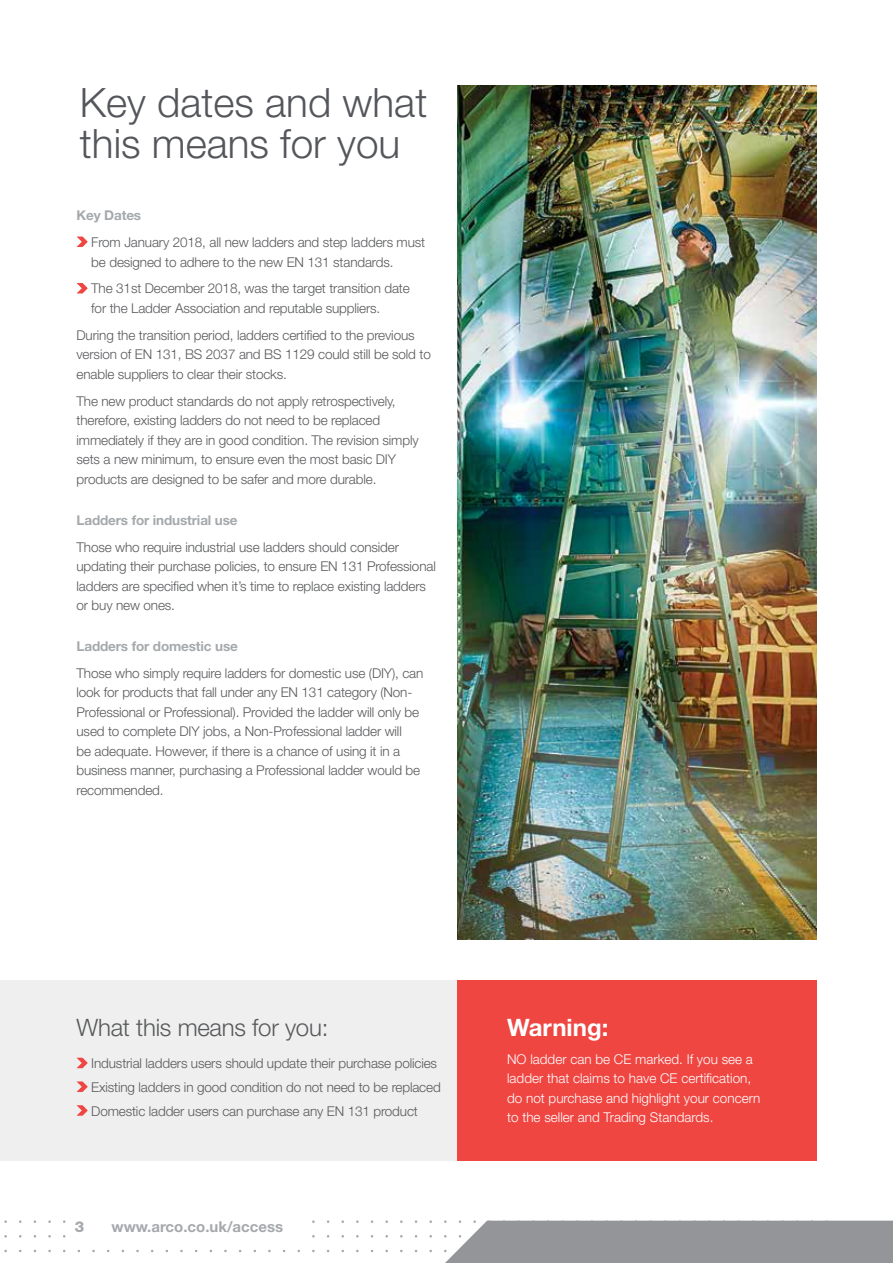
<style>
.page{position:relative;width:893px;height:1263px;background:#fff}
.page>*{position:absolute;margin:0;border:0;box-sizing:border-box;transform-origin:0 0}
.t1{font:300 40.5px/40.5px "Helvetica Neue";color:#54565b}
.t2{font:300 24px "Helvetica Neue";letter-spacing:-.01em;color:#58595b}
.t3{font:700 24px "Helvetica Neue";color:#fff}
.t4{font:700 15px "Helvetica Neue";color:#a5a9ac}
.t5{font:800 15px "Helvetica Neue";color:#a5a9ac}
.t6{font:300 13.5px/19.5px "Helvetica Neue";letter-spacing:-.01em;color:#58595b}
.t7{font:300 13.5px/19.5px "Helvetica Neue";color:#fff}
.t8{font:700 13.5px "Helvetica Neue";letter-spacing:-.01em;color:#a5a9ac}
</style>
<div class="page">
<svg style="left:430px;top:1220px;width:463px;height:43px"></svg>
<svg style="left:77px;top:237px;width:11px;height:10px"></svg>
<svg style="left:77px;top:283px;width:11px;height:10px"></svg>
<img style="left:457px;top:85px;width:359px;height:855px">
<div style="left:0;top:981px;width:507px;height:180px;background:#efefef"></div>
<svg style="left:77px;top:1058px;width:11px;height:10px"></svg>
<svg style="left:77px;top:1081px;width:11px;height:11px"></svg>
<svg style="left:77px;top:1105px;width:11px;height:11px"></svg>
<div style="left:457px;top:981px;width:359px;height:180px;background:#ef4642"></div>
<h1 class="t1" style="left:80px;top:81px;width:349px">Key dates and what this means for you</h1>
<p class="t8" style="left:77px;top:207px;width:66px">Key Dates</p>
<p class="t6" style="left:91px;top:232px;width:335px">From January 2018, all new ladders and step ladders must be designed to adhere to the new EN 131 standards.</p>
<p class="t6" style="left:91px;top:279px;width:320px">The 31st December 2018, was the target transition date for the Ladder Association and reputable suppliers.</p>
<p class="t6" style="left:77px;top:325px;width:356px">During the transition period, ladders certified to the previous version of EN 131, BS 2037 and BS 1129 could still be sold to enable suppliers to clear their stocks.</p>
<p class="t6" style="left:77px;top:391px;width:344px">The new product standards do not apply retrospectively, therefore, existing ladders do not need to be replaced immediately if they are in good condition. The revision simply sets a new minimum, to ensure even the most basic DIY products are designed to be safer and more durable.</p>
<p class="t8" style="left:77px;top:511px;width:163px">Ladders for industrial use</p>
<p class="t6" style="left:77px;top:537px;width:361px">Those who require industrial use ladders should consider updating their purchase policies, to ensure EN 131 Professional ladders are specified when it’s time to replace existing ladders or buy new ones.</p>
<p class="t8" style="left:77px;top:638px;width:163px">Ladders for domestic use</p>
<p class="t6" style="left:77px;top:663px;width:348px">Those who simply require ladders for domestic use (DIY), can look for products that fall under any EN 131 category (Non-Professional or Professional). Provided the ladder will only be used to complete DIY jobs, a Non-Professional ladder will<br>be adequate. However, if there is a chance of using it in a business manner, purchasing a Professional ladder would be recommended.</p>
<h2 class="t2" style="left:77px;top:1013px;width:253px">What this means for you:</h2>
<p class="t6" style="left:91px;top:1051px;width:351px;line-height:23.7px">Industrial ladders users should update their purchase policies<br>Existing ladders in good condition do not need to be replaced<br>Domestic ladder users can purchase any EN 131 product</p>
<p class="t5" style="left:75px;top:1218px;width:11px">3</p>
<p class="t4" style="left:111px;top:1218px;width:173px">www.arco.co.uk/access</p>
<h2 class="t3" style="left:507px;top:1012px;width:103px">Warning:</h2>
<p class="t7" style="left:507px;top:1049px;width:255px">NO ladder can be CE marked. If you see a ladder that claims to have CE certification, do not purchase and highlight your concern to the seller and Trading Standards.</p>
</div>
